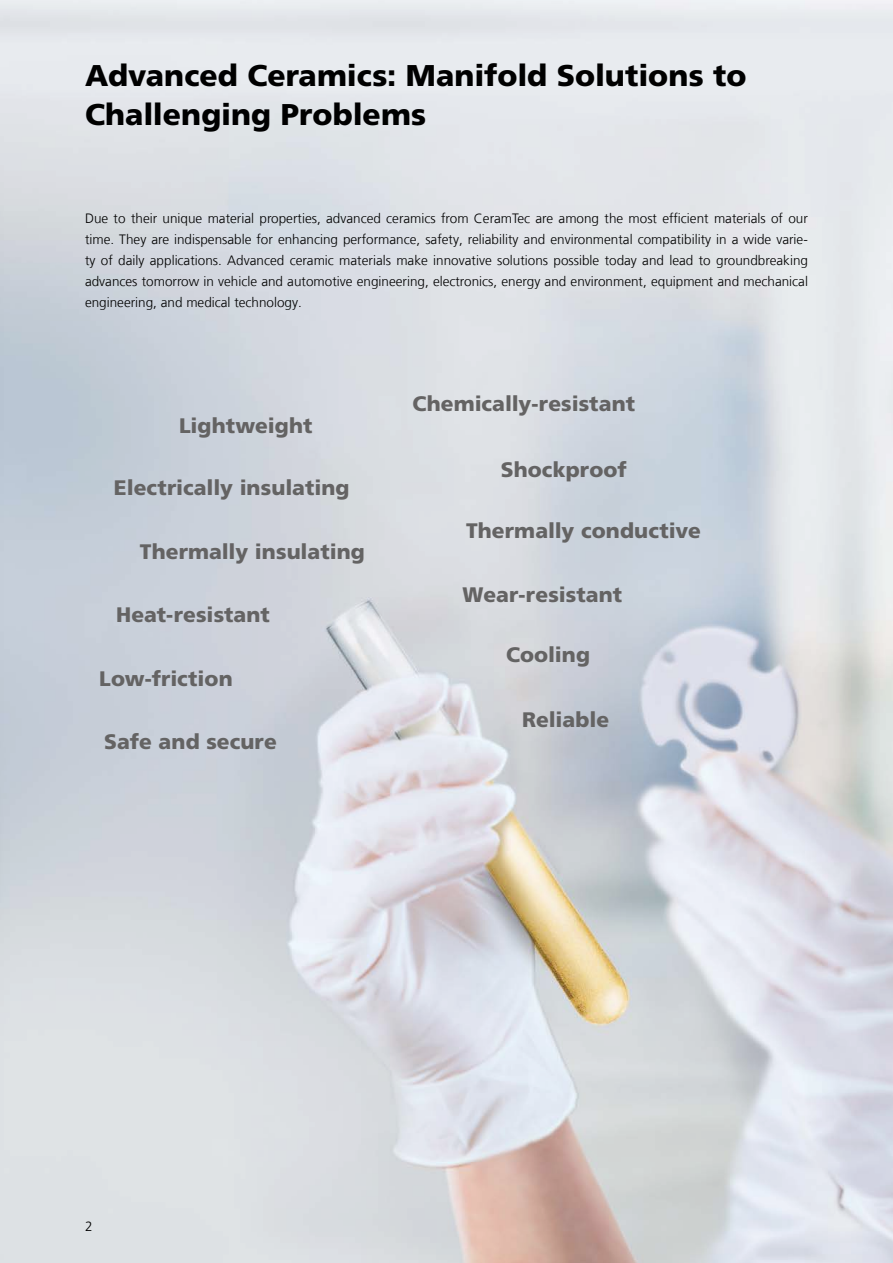
<style>
.page{position:relative;width:893px;height:1263px;background:#fff}
.page>*{position:absolute;margin:0;border:0;box-sizing:border-box;transform-origin:0 0}
.t1{font:900 30px/39px "Frutiger LT Com";color:#000}
.t2{font:900 21px "Frutiger LT Com";color:#646363}
.t3{font:300 13.5px/21px "Frutiger LT Com";color:#000;text-align:justify}
</style>
<div class="page">
<img style="left:0;top:0;width:893px;height:1263px">
<h1 class="t1" style="left:85px;top:56px;width:663px">Advanced Ceramics: Manifold Solutions to<br>Challenging Problems</h1>
<p class="t3" style="left:85px;top:207px;width:724px">Due to their unique material properties, advanced ceramics from CeramTec are among the most efficient materials of our time. They are indispensable for enhancing performance, safety, reliability and environmental compatibility in a wide varie&shy;ty of daily applications. Advanced ceramic materials make innovative solutions possible today and lead to groundbreaking advances tomorrow in vehicle and automotive engineering, electronics, energy and environment, equipment and mechanical engineering, and medical technology.</p>
<h2 class="t2" style="left:179px;top:412px;width:135px">Lightweight</h2>
<h2 class="t2" style="left:114px;top:475px;width:237px">Electrically insulating</h2>
<h2 class="t2" style="left:140px;top:539px;width:226px">Thermally insulating</h2>
<h2 class="t2" style="left:116px;top:602px;width:155px">Heat-resistant</h2>
<h2 class="t2" style="left:99px;top:665px;width:135px">Low-friction</h2>
<h2 class="t2" style="left:104px;top:729px;width:174px">Safe and secure</h2>
<h2 class="t2" style="left:412px;top:391px;width:224px">Chemically-resistant</h2>
<h2 class="t2" style="left:501px;top:457px;width:127px">Shockproof</h2>
<h2 class="t2" style="left:466px;top:518px;width:236px">Thermally conductive</h2>
<h2 class="t2" style="left:463px;top:581px;width:161px">Wear-resistant</h2>
<h2 class="t2" style="left:506px;top:642px;width:86px">Cooling</h2>
<h2 class="t2" style="left:522px;top:707px;width:89px">Reliable</h2>
<p class="t3" style="left:85px;top:1215px;width:9px">2</p>
</div>
